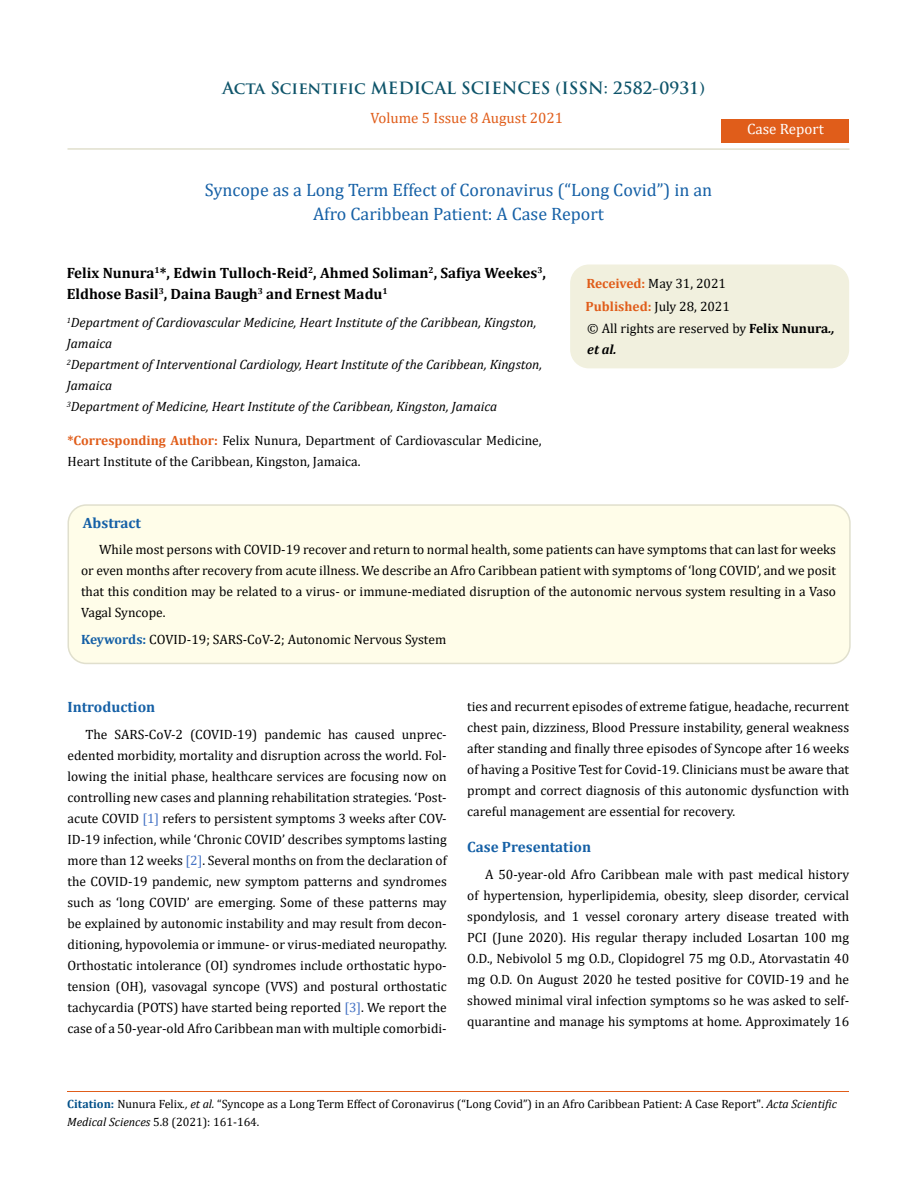
<style>
.page{position:relative;width:917px;height:1188px;background:#fff}
.page>*{position:absolute;margin:0;border:0;box-sizing:border-box;transform-origin:0 0}
.t1{font:18px/24px "Cambria";color:#1560a6;text-align:center}
.t2{font:700 16.5px "Trajan Pro";color:#0e546a}
.t3{font:700 15px/21px "Cambria";color:#000}
.t4{font:700 15px "Cambria";color:#1560a6}
.t5{font:15px "Cambria";color:#e05d1a}
.t6{font:15px "Cambria";color:#fff}
.t7{font:13.5px/21px "Cambria";color:#000;text-align:justify}
.t8{font:italic 13.5px/21px "Cambria";color:#000}
.t9{font:12px/18px "Cambria";color:#000}
.s1{font-weight:700;color:#e05d1a}
.s2{font-weight:700}
.s3{font-weight:700;font-style:italic}
.s4{font-weight:700;color:#1560a6}
.s5{color:#4472c4}
.s6{font-weight:700;color:#035089}
.s7{font-style:italic}
</style>
<div class="page">
<div style="left:721px;top:119px;width:128px;height:23px;background:#e05d1a"></div>
<div style="left:571px;top:265px;width:277px;height:103px;background:#f1f0de;border-radius:18px"></div>
<div style="left:570px;top:265px;width:279px;height:103px;border:2px solid #f1f0de;border-radius:18px"></div>
<div style="left:68px;top:505px;width:781px;height:158px;background:#fffde9;border-radius:18px"></div>
<div style="left:67px;top:504px;width:783px;height:160px;border:2px solid #e0dfcd;border-radius:18px"></div>
<hr style="left:67px;top:1091px;width:782px;height:1px;background:#e05d1a">
<hr style="left:67px;top:148px;width:782px;height:2px;background:#e0dfcd">
<p class="t2" style="left:222px;top:77px;width:484px">Acta Scientific MEDICAL SCIENCES (ISSN: 2582-0931)</p>
<p class="t5" style="left:370px;top:109px;width:194px">Volume 5 Issue 8 August 2021</p>
<h1 class="t1" style="left:205px;top:178px;width:509px">Syncope as a Long Term Effect of Coronavirus (“Long Covid”) in an<br>Afro Caribbean Patient: A Case Report</h1>
<p class="t6" style="left:747px;top:120px;width:78px">Case Report</p>
<p class="t3" style="left:67px;top:262px;width:481px">Felix Nunura<sup>1</sup>*, Edwin Tulloch-Reid<sup>2</sup>, Ahmed Soliman<sup>2</sup>, Safiya Weekes<sup>3</sup>,<br>Eldhose Basil<sup>3</sup>, Daina Baugh<sup>3</sup> and Ernest Madu<sup>1</sup></p>
<p class="t8" style="left:67px;top:312px;width:477px"><sup>1</sup>Department of Cardiovascular Medicine, Heart Institute of the Caribbean, Kingston, Jamaica<br><sup>2</sup>Department of Interventional Cardiology, Heart Institute of the Caribbean, Kingston, Jamaica<br><sup>3</sup>Department of Medicine, Heart Institute of the Caribbean, Kingston, Jamaica</p>
<p class="t7" style="left:67px;top:430px;width:475px"><span class="s1">*Corresponding Author:</span> Felix Nunura, Department of Cardiovascular Medicine,<br>Heart Institute of the Caribbean, Kingston, Jamaica.</p>
<p class="t7" style="left:585px;top:272px;width:146px;line-height:23px"><span class="s1">Received:</span> May 31, 2021<br><span class="s1">Published:</span> July 28, 2021</p>
<p class="t7" style="left:587px;top:318px;width:249px">© All rights are reserved by <span class="s2">Felix Nunura</span><span class="s3">., et al.</span></p>
<p class="t4" style="left:83px;top:513px;width:60px">Abstract</p>
<p class="t7" style="left:81px;top:539px;width:756px;text-indent:18px">While most persons with COVID-19 recover and return to normal health, some patients can have symptoms that can last for weeks or even months after recovery from acute illness. We describe an Afro Caribbean patient with symptoms of ‘long COVID’, and we posit that this condition may be related to a virus- or immune-mediated disruption of the autonomic nervous system resulting in a Vaso Vagal Syncope.</p>
<p class="t7" style="left:81px;top:629px;width:367px"><span class="s4">Keywords:</span> COVID-19; SARS-CoV-2; Autonomic Nervous System</p>
<p class="t4" style="left:67px;top:696px;width:89px">Introduction</p>
<p class="t7" style="left:67px;top:724px;width:381px;text-indent:18px">The SARS-CoV-2 (COVID-19) pandemic has caused unprec&shy;edented morbidity, mortality and disruption across the world. Fol&shy;lowing the initial phase, healthcare services are focusing now on controlling new cases and planning rehabilitation strategies. ‘Post&shy;acute COVID <span class="s5">[1]</span> refers to persistent symptoms 3 weeks after COV-ID-19 infection, while ‘Chronic COVID’ describes symptoms lasting more than 12 weeks <span class="s5">[2]</span>. Several months on from the declaration of the COVID-19 pandemic, new symptom patterns and syndromes such as ‘long COVID’ are emerging. Some of these patterns may be explained by autonomic instability and may result from decon&shy;ditioning, hypovolemia or immune- or virus-mediated neuropathy.<br>Orthostatic intolerance (OI) syndromes include orthostatic hypo&shy;tension (OH), vasovagal syncope (VVS) and postural orthostatic tachycardia (POTS) have started being reported <span class="s5">[3]</span>. We report the case of a 50-year-old Afro Caribbean man with multiple comorbidi-</p>
<p class="t7" style="left:467px;top:696px;width:383px">ties and recurrent episodes of extreme fatigue, headache, recurrent chest pain, dizziness, Blood Pressure instability, general weakness after standing and finally three episodes of Syncope after 16 weeks of having a Positive Test for Covid-19. Clinicians must be aware that prompt and correct diagnosis of this autonomic dysfunction with careful management are essential for recovery.</p>
<p class="t4" style="left:467px;top:836px;width:125px">Case Presentation</p>
<p class="t7" style="left:467px;top:864px;width:383px;text-indent:18px">A 50-year-old Afro Caribbean male with past medical history of hypertension, hyperlipidemia, obesity, sleep disorder, cervical spondylosis, and 1 vessel coronary artery disease treated with PCI (June 2020). His regular therapy included Losartan 100 mg O.D., Nebivolol 5 mg O.D., Clopidogrel 75 mg O.D., Atorvastatin 40 mg O.D. On August 2020 he tested positive for COVID-19 and he showed minimal viral infection symptoms so he was asked to self&shy;quarantine and manage his symptoms at home. Approximately 16</p>
<p class="t9" style="left:67px;top:1095px;width:771px"><span class="s6">Citation:</span> Nunura Felix<span class="s7">., et al.</span> “Syncope as a Long Term Effect of Coronavirus (“Long Covid”) in an Afro Caribbean Patient: A Case Report". <span class="s7">Acta Scientific<br>Medical Sciences</span> 5.8 (2021): 161-164.</p>
</div>
